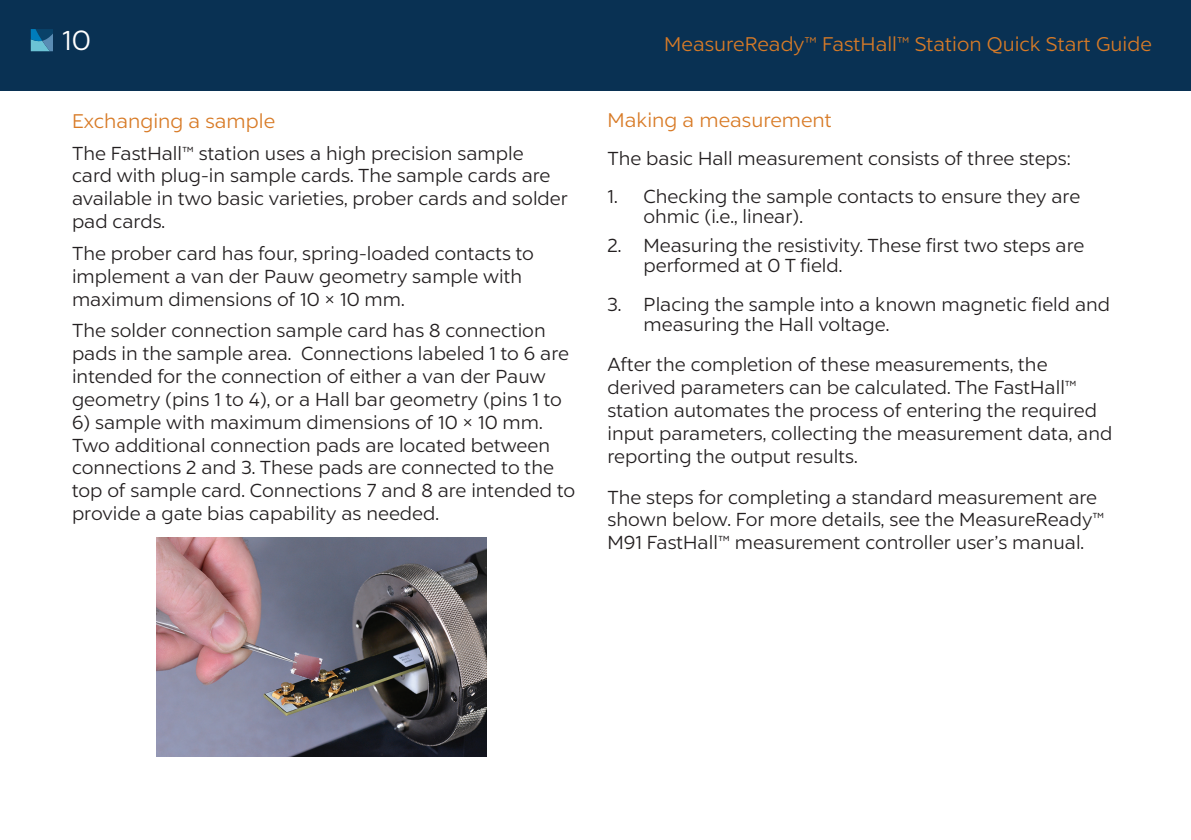
<style>
.page{position:relative;width:1191px;height:840px;background:#fff}
.page>*{position:absolute;margin:0;border:0;box-sizing:border-box;transform-origin:0 0}
.t1{font:28px "Liszt FY";color:#fff}
.Body{font:20px "Liszt FY";color:#d87b27}
.List{font:20px "Liszt FY";color:#d87b27}
.List-2{font:19px/22.8px "Liszt FY";color:#231f20}
.Body-2{font:19px/22.8px "Liszt FY";color:#231f20}
</style>
<div class="page">
<div style="left:0;top:0;width:1191px;height:90px;background:#093153"></div>
<svg style="left:31px;top:29px;width:22px;height:22px"></svg>
<img style="left:157px;top:537px;width:329px;height:219px">
<h1 class="t1" style="left:62px;top:24px;width:30px">10</h1>
<p class="Body" style="left:664px;top:32px;width:489px">MeasureReady™ FastHall™ Station Quick Start Guide</p>
<p class="List" style="left:72px;top:109px;width:205px">Exchanging a sample</p>
<p class="List-2" style="left:72px;top:141px;width:497px">The FastHall™ station uses a high precision sample card with plug-in sample cards. The sample cards are available in two basic varieties, prober cards and solder pad cards.</p>
<p class="List-2" style="left:72px;top:242px;width:463px">The prober card has four, spring-loaded contacts to implement a van der Pauw geometry sample with maximum dimensions of 10 × 10 mm.</p>
<p class="List-2" style="left:72px;top:319px;width:498px">The solder connection sample card has 8 connection pads in the sample area. Connections labeled 1 to 6 are intended for the connection of either a van der Pauw geometry (pins 1 to 4), or a Hall bar geometry (pins 1 to</p>
<p class="List-2" style="left:72px;top:410px;width:504px">6) sample with maximum dimensions of 10 × 10 mm.<br>Two additional connection pads are located between connections 2 and 3. These pads are connected to the top of sample card. Connections 7 and 8 are intended to provide a gate bias capability as needed.</p>
<p class="Body" style="left:607px;top:108px;width:226px">Making a measurement</p>
<p class="Body-2" style="left:607px;top:147px;width:465px">The basic Hall measurement consists of three steps:</p>
<p class="List-2" style="left:643px;top:187px;width:438px;line-height:20px;text-indent:-36px">1. Checking the sample contacts to ensure they are ohmic (i.e., linear).</p>
<p class="Body-2" style="left:643px;top:236px;width:442px;line-height:20px;text-indent:-36px">2. Measuring the resistivity. These first two steps are performed at 0 T field.</p>
<p class="Body-2" style="left:643px;top:294px;width:468px;line-height:20px;text-indent:-36px">3. Placing the sample into a known magnetic field and measuring the Hall voltage.</p>
<p class="Body-2" style="left:607px;top:353px;width:506px">After the completion of these measurements, the derived parameters can be calculated. The FastHall™ station automates the process of entering the required input parameters, collecting the measurement data, and reporting the output results.</p>
<p class="List-2" style="left:607px;top:485px;width:498px">The steps for completing a standard measurement are shown below. For more details, see the MeasureReady™<br>M91 FastHall™ measurement controller user’s manual.</p>
</div>
